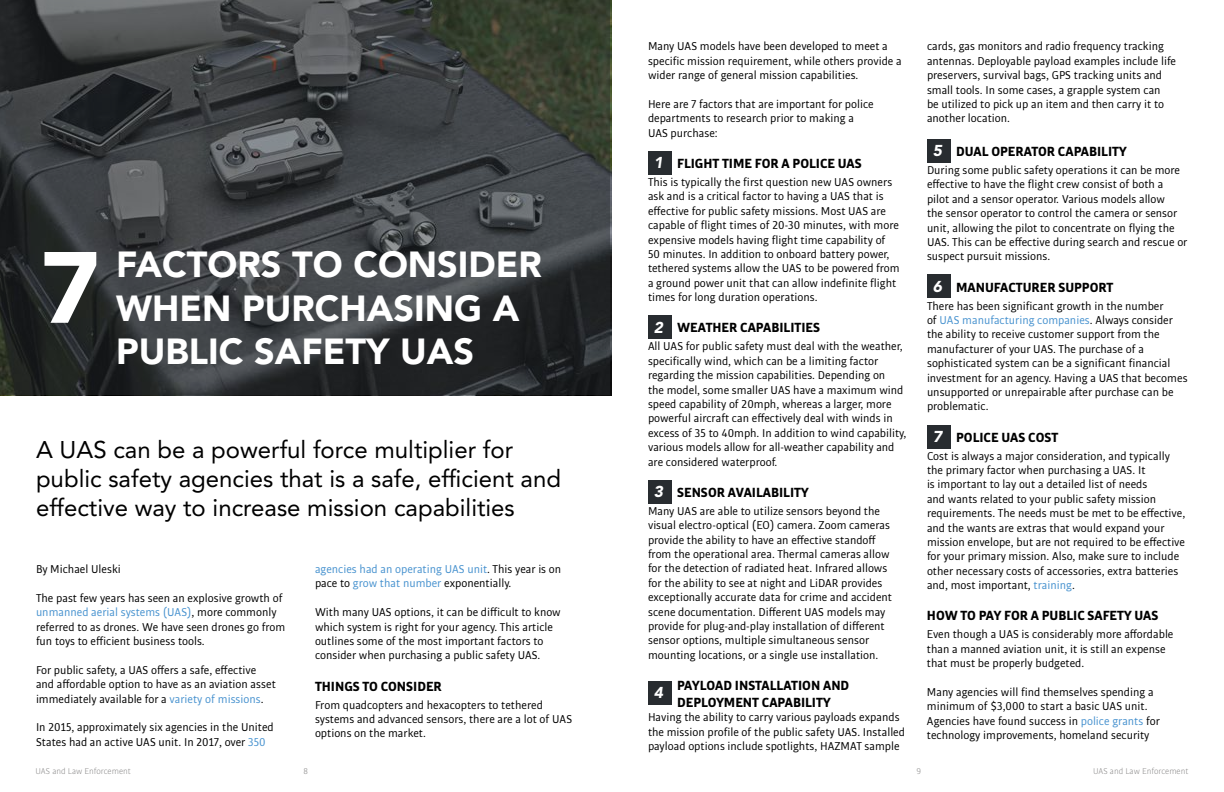
<style>
.page{position:relative;width:1224px;height:792px;background:#fff}
.page>*{position:absolute;margin:0;border:0;box-sizing:border-box;transform-origin:0 0}
.t1{font:900 100px "Avenir LT Std";color:#fff}
.t2{font:900 36px/43.2px "Avenir LT Std";color:#fff}
.t3{font:24px/28.8px "Avenir LT Std";color:#000}
.t4{font:italic 900 15.7px "Avenir LT Std";color:#fff}
.t5{font:700 14px/16.8px "Bulo";color:#000}
.t6{font:12px/14.4px "Bulo";color:#000}
.t7{font:12px/14.4px "Bulo";color:#4792cf}
.t8{font:300 9px "Bulo";color:#888787}
.s1{color:#4792cf}
.s2{color:#000}
</style>
<div class="page">
<svg style="left:0;top:0;width:610px;height:395px;background:#3a3d3f"></svg>
<div style="left:648px;top:151px;width:23px;height:23px;background:#282c30"></div>
<div style="left:648px;top:316px;width:23px;height:23px;background:#282c30"></div>
<div style="left:648px;top:480px;width:23px;height:23px;background:#282c30"></div>
<div style="left:648px;top:681px;width:23px;height:23px;background:#282c30"></div>
<div style="left:927px;top:139px;width:23px;height:23px;background:#282c30"></div>
<div style="left:927px;top:275px;width:23px;height:23px;background:#282c30"></div>
<div style="left:927px;top:425px;width:23px;height:24px;background:#282c30"></div>
<h1 class="t1" style="left:41px;top:227px;width:61px">7</h1>
<h2 class="t2" style="left:116px;top:243px;width:427px">FACTORS TO CONSIDER<br>WHEN PURCHASING A<br>PUBLIC SAFETY UAS</h2>
<h3 class="t3" style="left:36px;top:436px;width:527px">A UAS can be a powerful force multiplier for public safety agencies that is a safe, efficient and effective way to increase mission capabilities</h3>
<p class="t6" style="left:36px;top:562px;width:86px">By Michael Uleski</p>
<p class="t6" style="left:36px;top:590px;width:251px">The past few years has seen an explosive growth of <span class="s1">unmanned aerial systems (UAS)</span>, more commonly referred to as drones. We have seen drones go from fun toys to efficient business tools.</p>
<p class="t6" style="left:36px;top:662px;width:241px">For public safety, a UAS offers a safe, effective and affordable option to have as an aviation asset immediately available for a <span class="s1">variety of missions</span>.</p>
<p class="t6" style="left:36px;top:720px;width:239px">In 2015, approximately six agencies in the United<br>States had an active UAS unit. In 2017, over <span class="s1">350</span></p>
<p class="t7" style="left:315px;top:562px;width:248px">agencies had an operating UAS unit<span class="s2">. This year is on pace to</span> grow that number <span class="s2">exponentially.</span></p>
<p class="t6" style="left:315px;top:605px;width:247px">With many UAS options, it can be difficult to know which system is right for your agency. This article outlines some of the most important factors to consider when purchasing a public safety UAS.</p>
<p class="t5" style="left:315px;top:678px;width:128px">THINGS TO CONSIDER</p>
<p class="t6" style="left:315px;top:697px;width:259px">From quadcopters and hexacopters to tethered systems and advanced sensors, there are a lot of UAS options on the market.</p>
<p class="t6" style="left:648px;top:39px;width:255px">Many UAS models have been developed to meet a specific mission requirement, while others provide a wider range of general mission capabilities.</p>
<p class="t6" style="left:648px;top:97px;width:227px">Here are 7 factors that are important for police departments to research prior to making a<br>UAS purchase:</p>
<p class="t5" style="left:677px;top:155px;width:186px">FLIGHT TIME FOR A POLICE UAS</p>
<p class="t6" style="left:648px;top:175px;width:253px">This is typically the first question new UAS owners ask and is a critical factor to having a UAS that is effective for public safety missions. Most UAS are capable of flight times of 20-30 minutes, with more expensive models having flight time capability of 50 minutes. In addition to onboard battery power, tethered systems allow the UAS to be powered from a ground power unit that can allow indefinite flight times for long duration operations.</p>
<p class="t5" style="left:677px;top:319px;width:145px">WEATHER CAPABILITIES</p>
<p class="t6" style="left:648px;top:339px;width:260px">All UAS for public safety must deal with the weather, specifically wind, which can be a limiting factor regarding the mission capabilities. Depending on<br>the model, some smaller UAS have a maximum wind speed capability of 20mph, whereas a larger, more powerful aircraft can effectively deal with winds in excess of 35 to 40mph. In addition to wind capability, various models allow for all-weather capability and are considered waterproof.</p>
<p class="t5" style="left:677px;top:484px;width:133px">SENSOR AVAILABILITY</p>
<p class="t6" style="left:648px;top:503px;width:246px">Many UAS are able to utilize sensors beyond the visual electro-optical (EO) camera. Zoom cameras provide the ability to have an effective standoff from the operational area. Thermal cameras allow for the detection of radiated heat. Infrared allows for the ability to see at night and LiDAR provides exceptionally accurate data for crime and accident scene documentation. Different UAS models may provide for plug-and-play installation of different sensor options, multiple simultaneous sensor mounting locations, or a single use installation.</p>
<p class="t5" style="left:677px;top:677px;width:174px">PAYLOAD INSTALLATION AND<br>DEPLOYMENT CAPABILITY</p>
<p class="t6" style="left:648px;top:710px;width:259px">Having the ability to carry various payloads expands the mission profile of the public safety UAS. Installed payload options include spotlights, HAZMAT sample</p>
<h3 class="t4" style="left:654px;top:153px;width:11px">1</h3>
<h3 class="t4" style="left:654px;top:318px;width:11px">2</h3>
<h3 class="t4" style="left:654px;top:482px;width:11px">3</h3>
<h3 class="t4" style="left:654px;top:683px;width:11px">4</h3>
<p class="t6" style="left:927px;top:39px;width:251px">cards, gas monitors and radio frequency tracking antennas. Deployable payload examples include life preservers, survival bags, GPS tracking units and small tools. In some cases, a grapple system can<br>be utilized to pick up an item and then carry it to another location.</p>
<p class="t5" style="left:956px;top:143px;width:172px">DUAL OPERATOR CAPABILITY</p>
<p class="t6" style="left:927px;top:163px;width:262px">During some public safety operations it can be more effective to have the flight crew consist of both a pilot and a sensor operator. Various models allow<br>the sensor operator to control the camera or sensor unit, allowing the pilot to concentrate on flying the UAS. This can be effective during search and rescue or suspect pursuit missions.</p>
<p class="t5" style="left:956px;top:279px;width:159px">MANUFACTURER SUPPORT</p>
<p class="t6" style="left:927px;top:298px;width:262px">There has been significant growth in the number<br>of <span class="s1">UAS manufacturing companies</span>. Always consider the ability to receive customer support from the manufacturer of your UAS. The purchase of a sophisticated system can be a significant financial investment for an agency. Having a UAS that becomes unsupported or unrepairable after purchase can be problematic.</p>
<p class="t5" style="left:956px;top:429px;width:104px">POLICE UAS COST</p>
<p class="t6" style="left:927px;top:448px;width:260px">Cost is always a major consideration, and typically the primary factor when purchasing a UAS. It<br>is important to lay out a detailed list of needs<br>and wants related to your public safety mission requirements. The needs must be met to be effective, and the wants are extras that would expand your mission envelope, but are not required to be effective for your primary mission. Also, make sure to include other necessary costs of accessories, extra batteries and, most important, <span class="s1">training</span>.</p>
<p class="t5" style="left:927px;top:607px;width:233px">HOW TO PAY FOR A PUBLIC SAFETY UAS</p>
<p class="t6" style="left:927px;top:627px;width:248px">Even though a UAS is considerably more affordable than a manned aviation unit, it is still an expense that must be properly budgeted.</p>
<p class="t6" style="left:927px;top:685px;width:234px">Many agencies will find themselves spending a minimum of $3,000 to start a basic UAS unit.<br>Agencies have found success in <span class="s1">police grants</span> for technology improvements, homeland security</p>
<h3 class="t4" style="left:933px;top:141px;width:11px">5</h3>
<h3 class="t4" style="left:933px;top:277px;width:11px">6</h3>
<h3 class="t4" style="left:933px;top:427px;width:11px">7</h3>
<p class="t8" style="left:36px;top:766px;width:97px">UAS and Law Enforcement</p>
<p class="t8" style="left:303px;top:766px;width:6px">8</p>
<p class="t8" style="left:917px;top:766px;width:6px">9</p>
<p class="t8" style="left:1093px;top:766px;width:97px">UAS and Law Enforcement</p>
</div>
